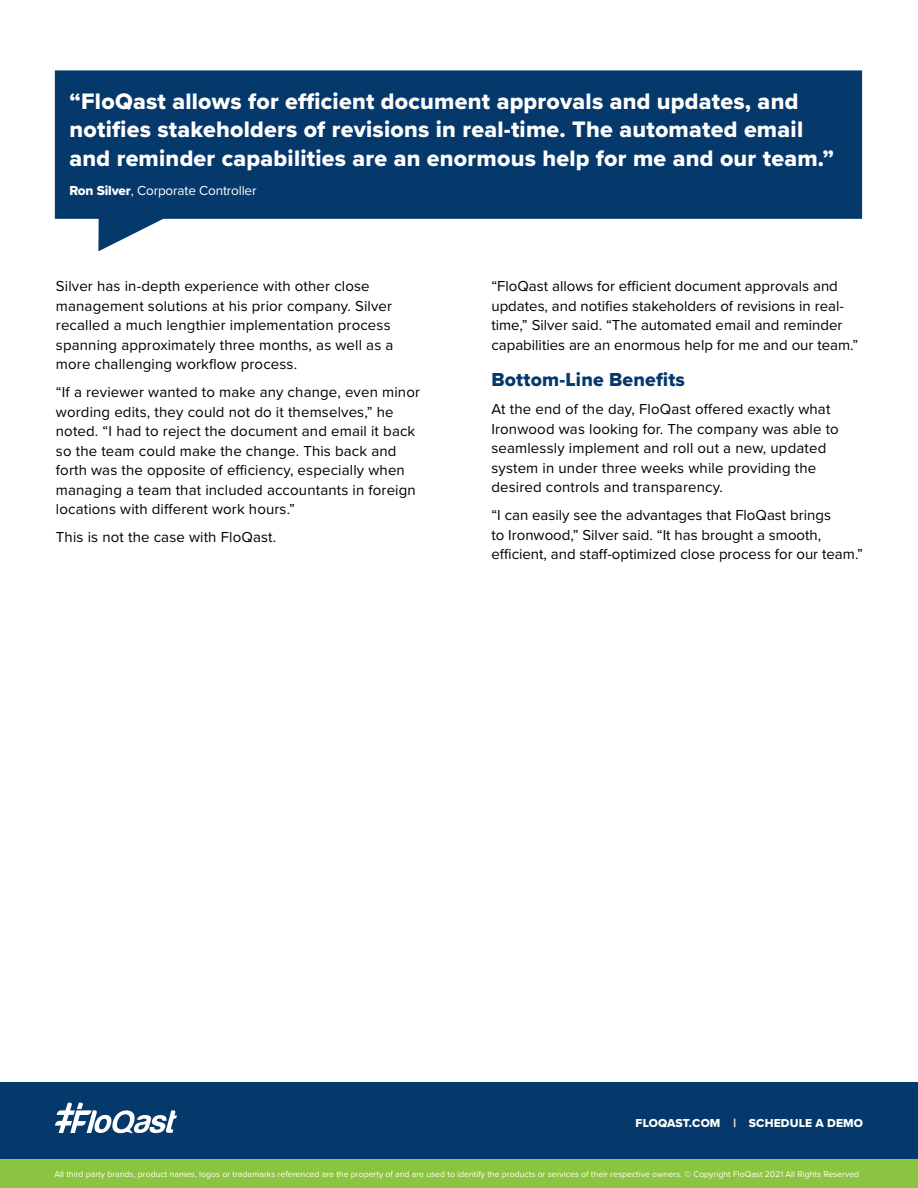
<style>
.page{position:relative;width:918px;height:1188px;background:#fff}
.page>*{position:absolute;margin:0;border:0;box-sizing:border-box;transform-origin:0 0}
.Quote_style{font:23.25px/28.5px "Proxima Nova Extrabld";letter-spacing:.01em;color:#fff}
.Paragraph_title{font:19.5px "Proxima Nova Extrabld";letter-spacing:.01em;color:#05386b}
.Body_Text{font:15px/19.5px "Proxima Nova";letter-spacing:.01em;color:#000}
.Quote_style-2{font:13.5px "Proxima Nova";letter-spacing:-.01em;color:#fff}
.Body_Text-2{font:12px "Proxima Nova Extrabld";letter-spacing:.01em;color:#fff}
.t1{font:8.7px "Proxima Nova";color:#fff}
.s1{font-family:"Proxima Nova Extrabld"}
</style>
<div class="page">
<div style="left:0;top:1159px;width:918px;height:29px;background:#8bc440"></div>
<div style="left:0;top:1082px;width:918px;height:77px;background:#05386b"></div>
<svg style="left:55px;top:1103px;width:122px;height:30px"></svg>
<svg style="left:55px;top:70px;width:807px;height:181px;fill:#05386b"></svg>
<p class="Quote_style" style="left:70px;top:86px;width:766px">“FloQast allows for efficient document approvals and updates, and notifies stakeholders of revisions in real-time. The automated email and reminder capabilities are an enormous help for me and our team.”</p>
<p class="Quote_style-2" style="left:70px;top:180px;width:189px"><span class="s1">Ron Silver</span>, Corporate Controller</p>
<p class="Body_Text" style="left:56px;top:276px;width:339px">Silver has in-depth experience with other close management solutions at his prior company. Silver recalled a much lengthier implementation process spanning approximately three months, as well as a more challenging workflow process.</p>
<p class="Body_Text" style="left:56px;top:382px;width:366px">“If a reviewer wanted to make any change, even minor wording edits, they could not do it themselves,” he noted. “I had to reject the document and email it back so the team could make the change. This back and forth was the opposite of efficiency, especially when managing a team that included accountants in foreign locations with different work hours.”</p>
<p class="Body_Text" style="left:56px;top:527px;width:222px">This is not the case with FloQast.</p>
<p class="Body_Text" style="left:491px;top:276px;width:368px">“FloQast allows for efficient document approvals and updates, and notifies stakeholders of revisions in real&shy;time,” Silver said. “The automated email and reminder capabilities are an enormous help for me and our team.”</p>
<p class="Paragraph_title" style="left:491px;top:365px;width:195px">Bottom-Line Benefits</p>
<p class="Body_Text" style="left:491px;top:399px;width:349px">At the end of the day, FloQast offered exactly what Ironwood was looking for. The company was able to seamlessly implement and roll out a new, updated system in under three weeks while providing the desired controls and transparency.</p>
<p class="Body_Text" style="left:491px;top:505px;width:373px">“I can easily see the advantages that FloQast brings<br>to Ironwood,” Silver said. “It has brought a smooth, efficient, and staff-optimized close process for our team.”</p>
<p class="Body_Text-2" style="left:636px;top:1114px;width:229px">FLOQAST.COM | SCHEDULE A DEMO</p>
<p class="t1" style="left:55px;top:1168px;width:806px">All third party brands, product names, logos or trademarks referenced are the property of and are used to identify the products or services of their respective owners. © Copyright FloQast 2021 All Rights Reserved</p>
</div>
